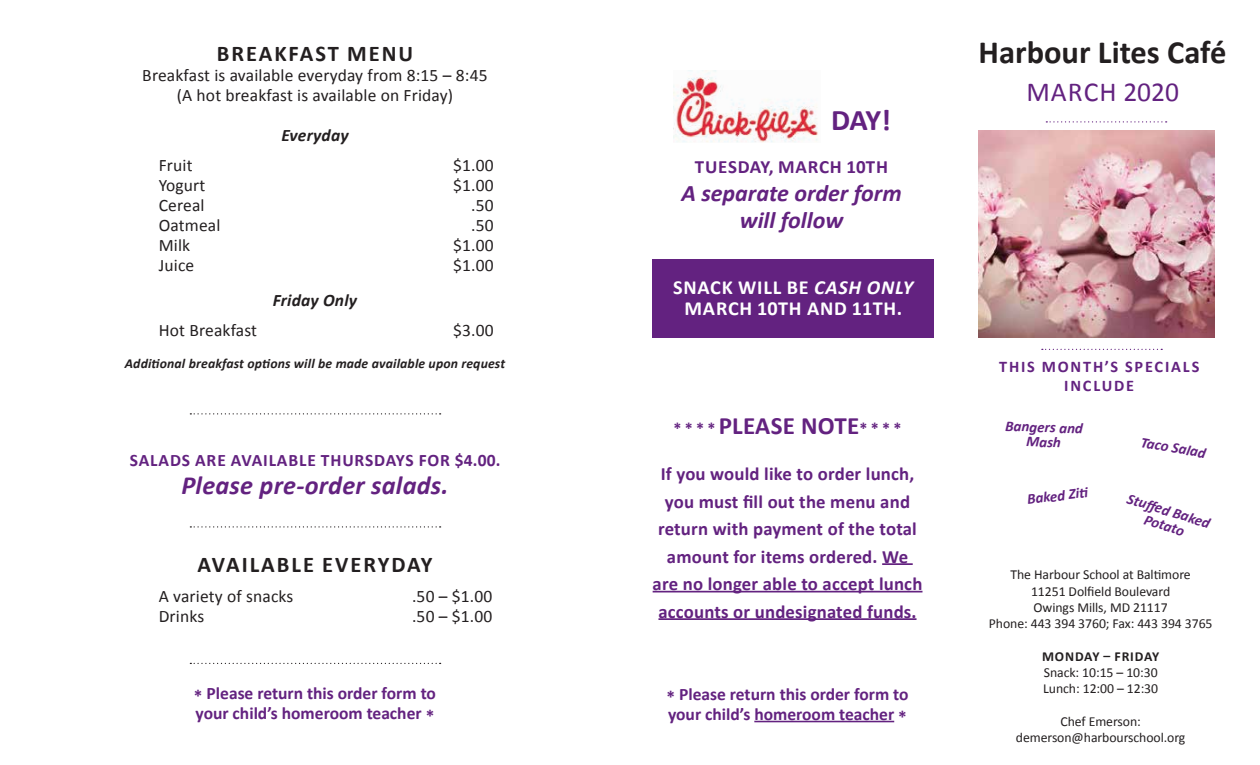
<style>
.page{position:relative;width:1260px;height:765px;background:#fff}
.page>*{position:absolute;margin:0;border:0;box-sizing:border-box;transform-origin:0 0}
.t1{font:700 32.5px "Calibri";color:#231f20}
.t2{font:700 30px "Calibri";color:#632280}
.t3{font:27.5px "Calibri";letter-spacing:.03em;color:#632280}
.t4{font:italic 700 26.25px "Calibri";letter-spacing:.01em;color:#632280}
.t5{font:700 25px "Calibri";letter-spacing:.01em;color:#632280}
.t6{font:italic 700 23.75px/27.6px "Calibri";color:#632280;text-align:center}
.t7{font:700 22.5px "Calibri";letter-spacing:.09em;color:#231f20}
.t8{font:700 20px/21.2px "Calibri";letter-spacing:.04em;color:#fff;text-align:center}
.t9{font:700 18.75px/27.5px "Calibri";letter-spacing:.01em;color:#632280;text-align:center}
.t10{font:700 18.75px "Calibri";letter-spacing:.04em;color:#632280}
.t11{font:17.5px/20px "Calibri";letter-spacing:.01em;color:#231f20;text-align:center}
.t12{font:700 17.5px/20px "Calibri";color:#632280}
.t13{font:700 17.5px "Calibri";letter-spacing:.05em;color:#632280}
.t14{font:italic 700 17.5px "Calibri";letter-spacing:.01em;color:#231f20}
.t15{font:700 16.25px/18.8px "Calibri";letter-spacing:.115em;color:#632280;text-align:center}
.t16{font:italic 700 15px/15px "Calibri";color:#632280;text-align:center}
.t17{font:13.75px/16.2px "Calibri";letter-spacing:-.005em;color:#231f20;text-align:center}
.t18{font:italic 700 13.75px "Calibri";letter-spacing:.01em;color:#231f20}
.t19{font:700 13.75px "Calibri";letter-spacing:.065em;color:#231f20}
.s1{font-style:italic}
.s2{font-size:16.25px}
</style>
<div class="page">
<img style="left:979px;top:131px;width:236px;height:207px">
<svg style="left:190px;top:413px;width:251px;height:2px"></svg>
<svg style="left:190px;top:663px;width:251px;height:1px"></svg>
<svg style="left:190px;top:526px;width:251px;height:2px"></svg>
<svg style="left:1046px;top:121px;width:121px;height:2px"></svg>
<svg style="left:1042px;top:349px;width:120px;height:1px"></svg>
<hr style="left:882px;top:563px;width:31px;height:2px;background:#632280">
<hr style="left:653px;top:591px;width:270px;height:1px;background:#632280">
<hr style="left:658px;top:618px;width:259px;height:2px;background:#632280">
<hr style="left:754px;top:721px;width:140px;height:1px;background:#632280">
<img style="left:673px;top:70px;width:145px;height:73px">
<div style="left:652px;top:259px;width:282px;height:79px;background:#632280"></div>
<p class="t7" style="left:217px;top:39px;width:198px">BREAKFAST MENU</p>
<p class="t11" style="left:142px;top:65px;width:347px">Breakfast is available everyday from 8:15 – 8:45 (A hot breakfast is available on Friday)</p>
<p class="t14" style="left:281px;top:124px;width:69px">Everyday</p>
<p class="t11" style="left:159px;top:155px;width:35px">Fruit</p>
<p class="t11" style="left:453px;top:155px;width:42px">$1.00</p>
<p class="t11" style="left:159px;top:175px;width:48px">Yogurt</p>
<p class="t11" style="left:453px;top:175px;width:42px">$1.00</p>
<p class="t11" style="left:159px;top:195px;width:47px">Cereal</p>
<p class="t11" style="left:471px;top:195px;width:24px">.50</p>
<p class="t11" style="left:159px;top:215px;width:63px">Oatmeal</p>
<p class="t11" style="left:471px;top:215px;width:24px">.50</p>
<p class="t11" style="left:159px;top:235px;width:33px">Milk</p>
<p class="t11" style="left:453px;top:235px;width:42px">$1.00</p>
<p class="t11" style="left:159px;top:255px;width:37px">Juice</p>
<p class="t11" style="left:453px;top:255px;width:42px">$1.00</p>
<p class="t14" style="left:273px;top:289px;width:86px">Friday Only</p>
<p class="t11" style="left:159px;top:320px;width:100px">Hot Breakfast</p>
<p class="t11" style="left:453px;top:320px;width:42px">$3.00</p>
<p class="t18" style="left:125px;top:355px;width:382px">Additional breakfast options will be made available upon request</p>
<p class="t13" style="left:130px;top:449px;width:372px">SALADS ARE AVAILABLE THURSDAYS FOR $4.00.</p>
<h3 class="t4" style="left:181px;top:469px;width:269px">Please pre-order salads.</h3>
<p class="t7" style="left:197px;top:550px;width:237px">AVAILABLE EVERYDAY</p>
<p class="t11" style="left:159px;top:586px;width:136px">A variety of snacks</p>
<p class="t11" style="left:412px;top:586px;width:82px">.50 – $1.00</p>
<p class="t11" style="left:159px;top:606px;width:47px">Drinks</p>
<p class="t11" style="left:412px;top:606px;width:82px">.50 – $1.00</p>
<p class="t12" style="left:194px;top:684px;width:244px">* Please return this order form to your child’s homeroom teacher *</p>
<h2 class="t2" style="left:831px;top:101px;width:61px">DAY!</h2>
<p class="t10" style="left:695px;top:155px;width:195px">TUESDAY, MARCH 10TH</p>
<h3 class="t6" style="left:681px;top:179px;width:222px">A separate order form will follow</h3>
<p class="t8" style="left:673px;top:276px;width:242px">SNACK WILL BE <span class="s1">CASH ONLY<br></span>MARCH 10TH AND 11TH.</p>
<h3 class="t5" style="left:673px;top:409px;width:230px"><span class="s2">* * * *</span> PLEASE NOTE<span class="s2">* * * *</span></h3>
<p class="t9" style="left:653px;top:460px;width:271px">If you would like to order lunch, you must fill out the menu and return with payment of the total amount for items ordered. We are no longer able to accept lunch accounts or undesignated funds.</p>
<p class="t12" style="left:666px;top:684px;width:244px">* Please return this order form to your child’s homeroom teacher *</p>
<h1 class="t1" style="left:979px;top:32px;width:249px">Harbour Lites Café</h1>
<h3 class="t3" style="left:1026px;top:74px;width:154px">MARCH 2020</h3>
<p class="t15" style="left:999px;top:357px;width:202px">THIS MONTH’S SPECIALS<br>INCLUDE</p>
<p class="t16" style="left:1006px;top:418px;width:79px;rotate:2deg">Bangers and<br>Mash</p>
<p class="t16" style="left:1026px;top:492px;width:59px;rotate:-7deg">Baked Ziti</p>
<p class="t16" style="left:1142px;top:434px;width:67px;rotate:10deg">Taco Salad</p>
<p class="t16" style="left:1130px;top:491px;width:87px;rotate:17deg">Stuff ed Baked<br>Potato</p>
<p class="t17" style="left:989px;top:567px;width:225px">The Harbour School at Baltimore<br>11251 Dolfield Boulevard<br>Owings Mills, MD 21117<br>Phone: 443 394 3760; Fax: 443 394 3765</p>
<p class="t19" style="left:1042px;top:647px;width:119px">MONDAY – FRIDAY</p>
<p class="t17" style="left:1043px;top:664px;width:116px;text-align:left">Snack: 10:15 – 10:30<br>Lunch: 12:00 – 12:30</p>
<p class="t17" style="left:1016px;top:713px;width:171px">Chef Emerson: demerson@harbourschool.org</p>
</div>
